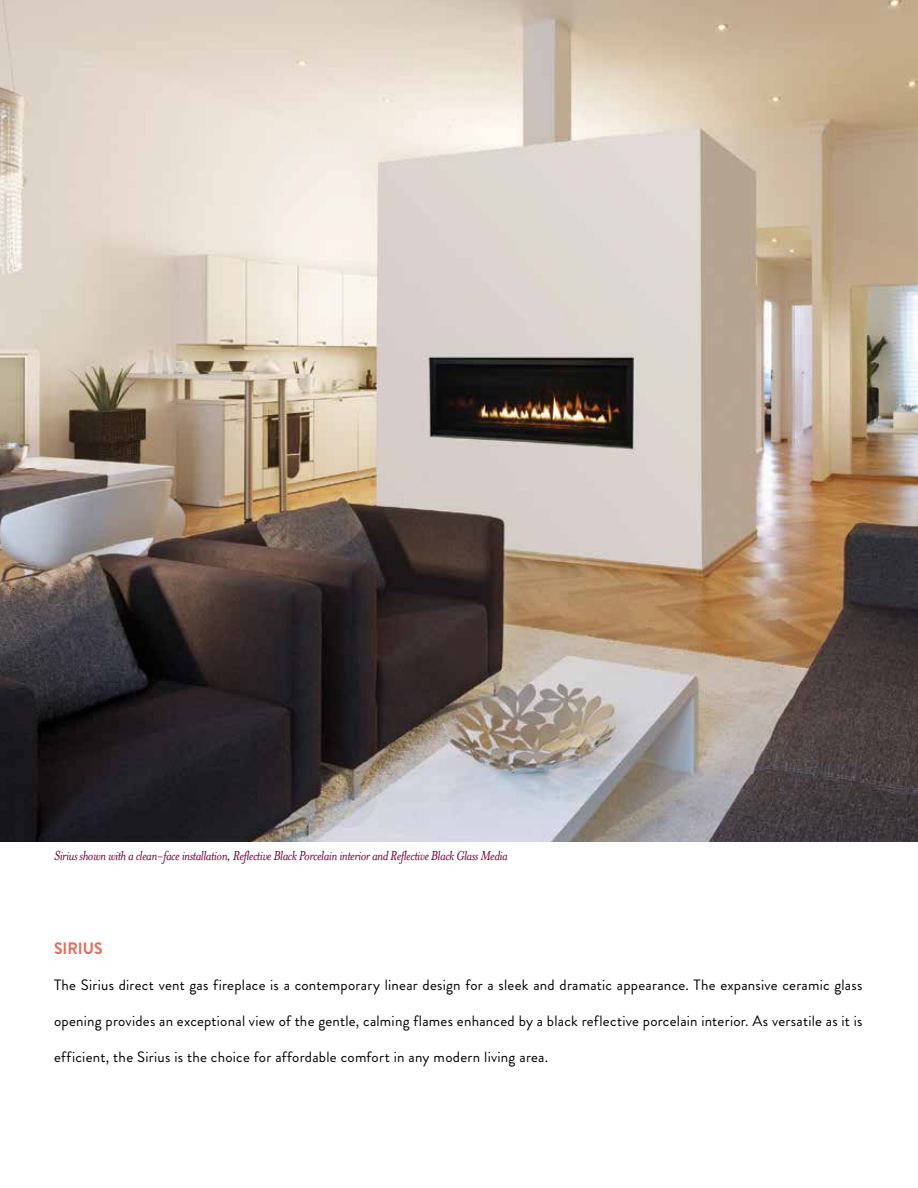
<style>
.page{position:relative;width:918px;height:1188px;background:#fff}
.page>*{position:absolute;margin:0;border:0;box-sizing:border-box;transform-origin:0 0}
.t1{font:700 16.5px "Brandon Grotesque";color:#e66b5b;scale:.95 1}
.t2{font:15px "Brandon Grotesque";letter-spacing:.015em;color:#000}
.t3{font:italic 15px "Mrs Eaves";letter-spacing:-.035em;color:#7a003c}
</style>
<div class="page">
<img style="left:0;top:0;width:918px;height:841px">
<p class="t3" style="left:54px;top:847px;width:455px">Sirius shown with a clean-face installation, Reflective Black Porcelain interior and Reflective Black Glass Media</p>
<p class="t1" style="left:54px;top:937px;width:53px">SIRIUS</p>
<p class="t2" style="left:54px;top:975px;width:810px">The Sirius direct vent gas fireplace is a contemporary linear design for a sleek and dramatic appearance. The expansive ceramic glass</p>
<p class="t2" style="left:54px;top:1011px;width:810px">opening provides an exceptional view of the gentle, calming flames enhanced by a black reflective porcelain interior. As versatile as it is</p>
<p class="t2" style="left:54px;top:1047px;width:496px">efficient, the Sirius is the choice for affordable comfort in any modern living area.</p>
</div>
